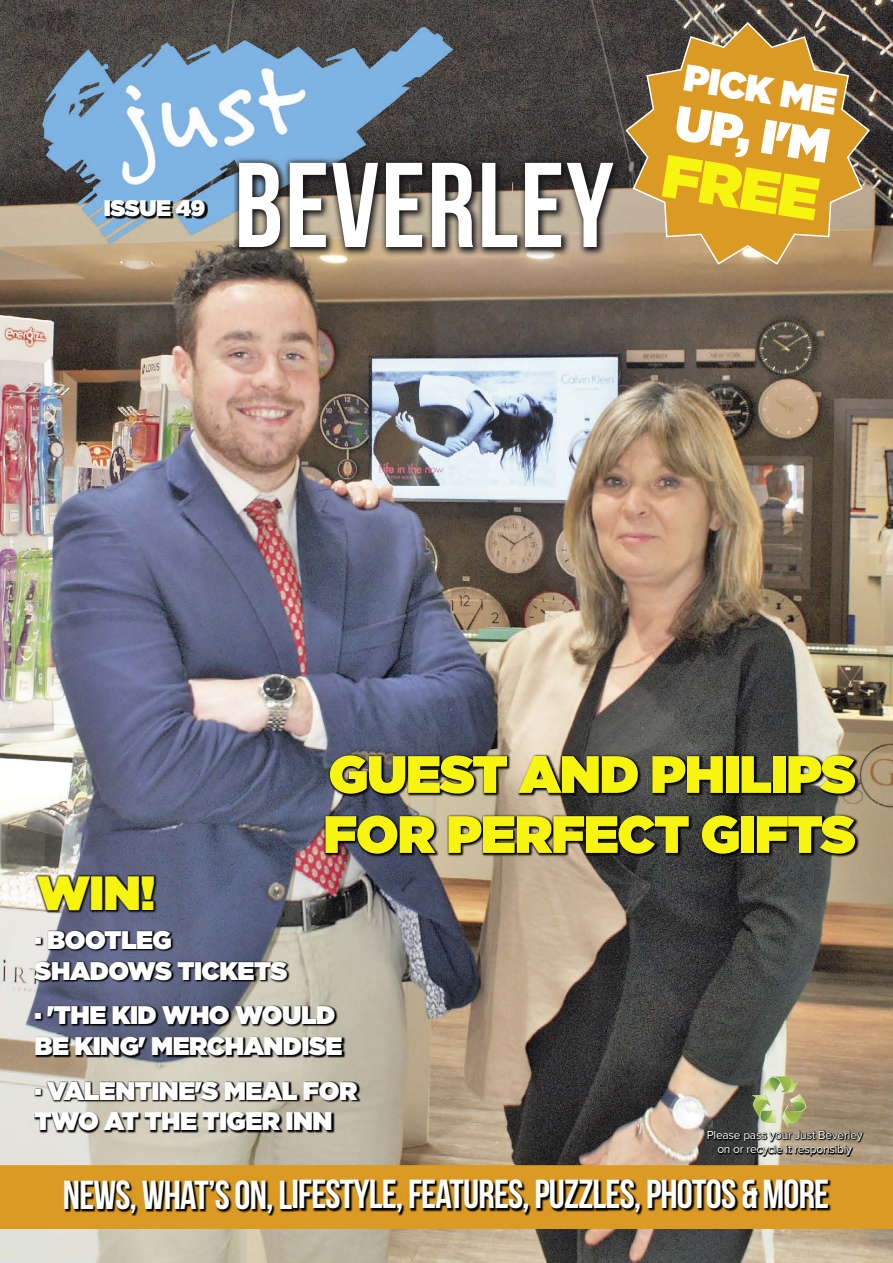
<style>
.page{position:relative;width:893px;height:1263px;background:#fff}
.page>*{position:absolute;margin:0;border:0;box-sizing:border-box;transform-origin:0 0}
.t1{font:900 60px "Gotham";color:#f7f410}
.t2{font:900 52.5px/60px "Gotham";letter-spacing:-.02em;color:#f7f410}
.t3{font:900 48px "Gotham";color:#fff}
.t4{font:900 48px "Gotham";color:#f7f410}
.t5{font:40.5px "Bebas Neue";letter-spacing:-.02em;color:#fff}
.t6{font:900 37.5px "Gotham";color:#fff}
.t7{font:900 25.5px/30.6px "Gotham";letter-spacing:-.02em;color:#fff}
.t8{font:900 22.5px "Gotham";letter-spacing:-.02em;color:#fff}
.t9{font:12px/14.4px "Proxima Nova";letter-spacing:-.02em;color:#fff;text-align:center}
</style>
<div class="page">
<img style="left:0;top:0;width:893px;height:1263px">
<svg style="left:625px;top:21px;width:246px;height:245px;background:#b88b3b"></svg>
<div style="left:0;top:1165px;width:893px;height:64px;background:#da9a23"></div>
<svg style="left:64px;top:1178px;width:767px;height:38px;background:#6f4e11"></svg>
<img style="left:34px;top:20px;width:591px;height:250px">
<div style="left:106px;top:201px;width:102px;height:18px;background:#000;opacity:.93"></div>
<svg style="left:34px;top:930px;width:256px;height:53px;background:#424552"></svg>
<svg style="left:35px;top:874px;width:123px;height:40px;background:#27282d"></svg>
<svg style="left:323px;top:753px;width:536px;height:105px;background:#312f2d"></svg>
<svg style="left:35px;top:1005px;width:310px;height:53px;background:#404044"></svg>
<svg style="left:752px;top:1076px;width:55px;height:52px;background:#abb282"></svg>
<svg style="left:707px;top:1130px;width:158px;height:27px;background:#5f594e"></svg>
<svg style="left:34px;top:1081px;width:327px;height:53px;background:#65625a"></svg>
<p class="t8" style="left:104px;top:195px;width:103px">ISSUE 49</p>
<h3 class="t6" style="left:688px;top:56px;width:156px;rotate:9deg">PICK ME</h3>
<h3 class="t3" style="left:680px;top:95px;width:157px;rotate:9deg">UP, I'M</h3>
<h1 class="t1" style="left:668px;top:141px;width:159px;rotate:9deg">FREE</h1>
<h3 class="t4" style="left:37px;top:865px;width:120px">WIN!</h3>
<p class="t7" style="left:35px;top:924px;width:254px">∙ BOOTLEG<br>SHADOWS TICKETS</p>
<h2 class="t2" style="left:323px;top:743px;width:534px">GUEST AND PHILIPS<br>FOR PERFECT GIFTS</h2>
<p class="t7" style="left:35px;top:999px;width:309px">∙ 'THE KID WHO WOULD<br>BE KING' MERCHANDISE</p>
<p class="t7" style="left:35px;top:1075px;width:324px">∙ VALENTINE'S MEAL FOR<br>TWO AT THE TIGER INN</p>
<p class="t9" style="left:707px;top:1128px;width:157px">Please pass your Just Beverley on or recycle it responsibly</p>
<h3 class="t5" style="left:63px;top:1172px;width:768px">NEWS, WHAT’S ON, LIFESTYLE, FEATURES, PUZZLES, PHOTOS &amp; MORE</h3>
</div>
